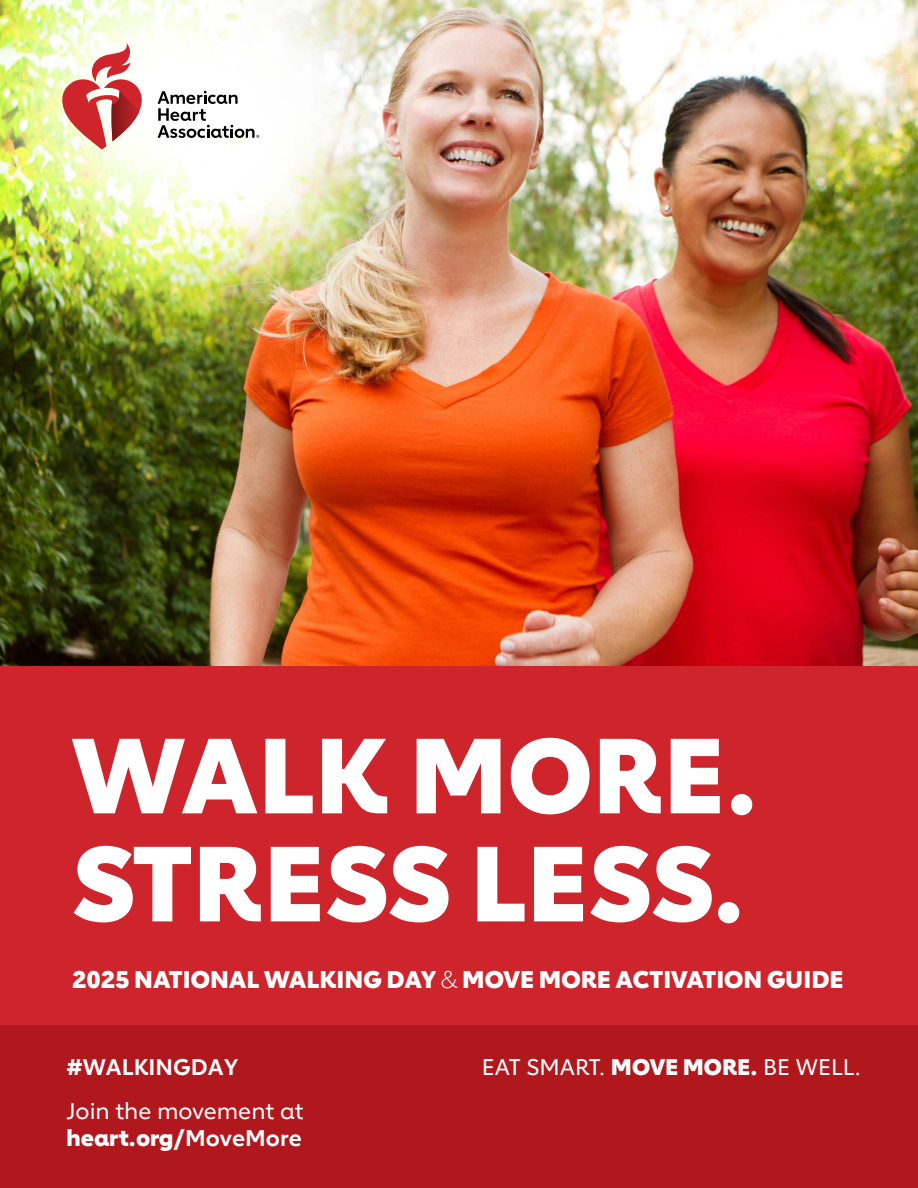
<style>
.page{position:relative;width:918px;height:1188px;background:#fff}
.page>*{position:absolute;margin:0;border:0;box-sizing:border-box;transform-origin:0 0}
.t1{font:800 105px/108px "Lub Dub";color:#fff}
.t2{font:800 24px "Lub Dub";color:#fff}
.t3{font:500 22.5px/43.5px "Lub Dub";color:#fff}
.t4{font:800 22.5px "Lub Dub";color:#fff}
.s1{font-weight:300}
.s2{font-weight:800}
.s3{font-weight:700}
</style>
<div class="page">
<img style="left:0;top:0;width:918px;height:666px">
<div style="left:0;top:1024px;width:918px;height:164px;background:#b1181e"></div>
<div style="left:0;top:666px;width:918px;height:358px;background:#ce242b"></div>
<svg style="left:158px;top:91px;width:101px;height:47px"></svg>
<svg style="left:62px;top:43px;width:83px;height:107px"></svg>
<p class="t1" style="left:72px;top:720px;width:688px">WALK MORE.<br>STRESS LESS.</p>
<p class="t2" style="left:72px;top:965px;width:773px">2025 NATIONAL WALKING DAY <span class="s1">&amp;</span> MOVE MORE ACTIVATION GUIDE</p>
<p class="t3" style="left:67px;top:1045px;width:239px"><span class="s2">#</span><span class="s3">WALKINGDAY<br></span>Join the movement at</p>
<p class="t4" style="left:67px;top:1124px;width:237px">heart.org/<span class="s3">MoveMore</span></p>
<p class="t3" style="left:482px;top:1045px;width:381px">EAT SMART. <span class="s2">MOVE MORE.</span> BE WELL.</p>
</div>
